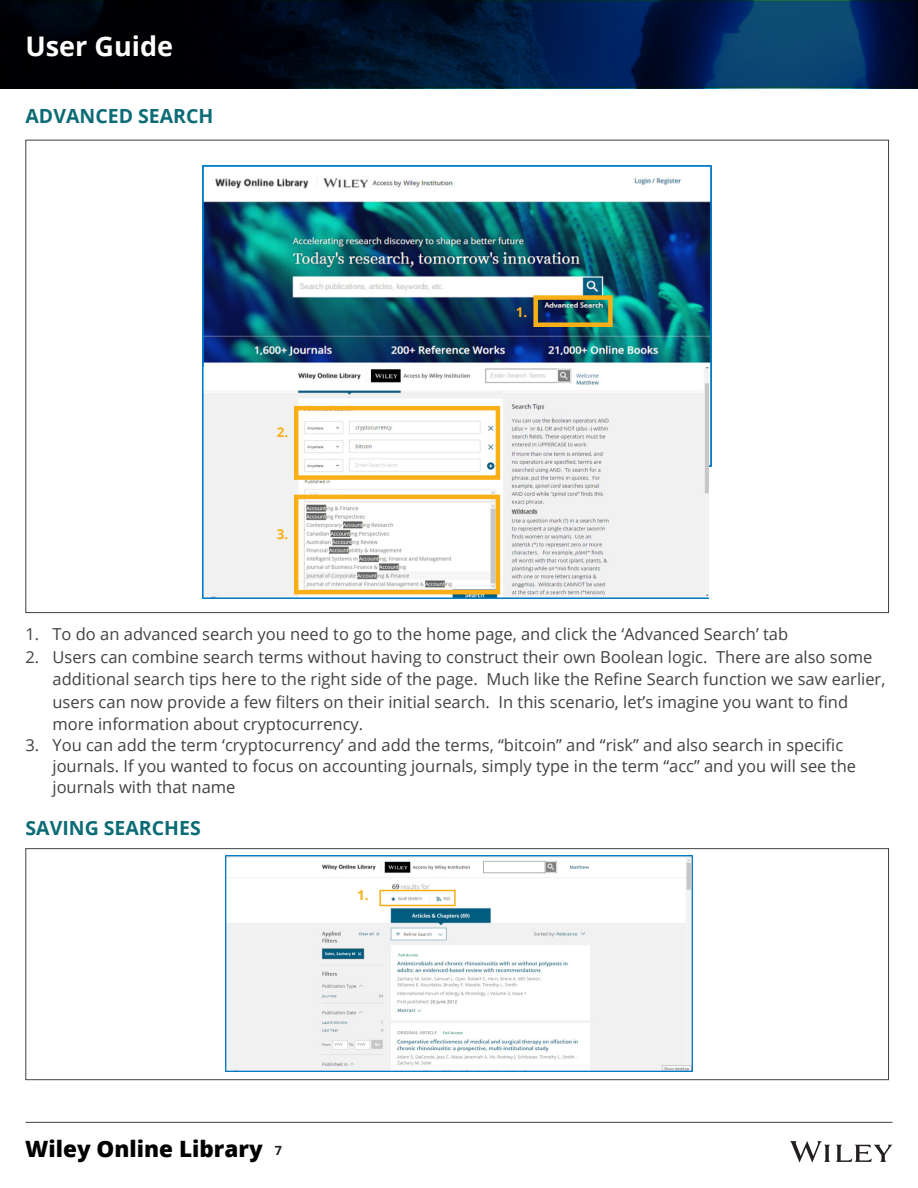
<style>
.page{position:relative;width:918px;height:1188px;background:#fff}
.page>*{position:absolute;margin:0;border:0;box-sizing:border-box;transform-origin:0 0}
.t1{font:700 27px "Open Sans";color:#fff}
.t2{font:800 22.5px "Open Sans";color:#000}
.t3{font:700 19.5px "Open Sans";color:#0c6c75}
.t4{font:16.5px/22.5px "Open Sans";color:#404244}
.t5{font:700 13.5px "Open Sans";color:#fbaf17}
.t6{font:700 12.6px "Open Sans";color:#231f20}
</style>
<div class="page">
<svg style="left:0;top:0;width:918px;height:88px;background:#011631"></svg>
<svg style="left:790px;top:1141px;width:102px;height:21px"></svg>
<hr style="left:26px;top:1122px;width:866px;height:1px;background:#404244">
<img style="left:202px;top:166px;width:510px;height:300px">
<img style="left:203px;top:368px;width:506px;height:231px">
<div style="left:533px;top:295px;width:80px;height:32px;border:4px solid #fbaf17"></div>
<div style="left:294px;top:406px;width:206px;height:74px;border:4px solid #fbaf17"></div>
<div style="left:294px;top:495px;width:206px;height:99px;border:4px solid #fbaf17"></div>
<img style="left:225px;top:855px;width:468px;height:217px">
<div style="left:26px;top:848px;width:863px;height:232px;border:1px solid #404244"></div>
<div style="left:379px;top:890px;width:77px;height:16px;border:2px solid #fbaf17"></div>
<h1 class="t1" style="left:26px;top:27px;width:149px">User Guide</h1>
<p class="t3" style="left:26px;top:102px;width:190px">ADVANCED SEARCH</p>
<p class="t5" style="left:277px;top:422px;width:13px">2.</p>
<p class="t5" style="left:277px;top:524px;width:13px">3.</p>
<p class="t5" style="left:516px;top:303px;width:13px">1.</p>
<p class="t4" style="left:26px;top:623px;width:764px">1. To do an advanced search you need to go to the home page, and click the ‘Advanced Search’ tab</p>
<p class="t4" style="left:52px;top:645px;width:834px;text-indent:-27px">2. Users can combine search terms without having to construct their own Boolean logic. There are also some additional search tips here to the right side of the page. Much like the Refine Search function we saw earlier, users can now provide a few filters on their initial search. In this scenario, let’s imagine you want to find more information about cryptocurrency.</p>
<p class="t4" style="left:52px;top:735px;width:805px;line-height:21px;text-indent:-27px">3. You can add the term ‘cryptocurrency’ and add the terms, “bitcoin” and “risk” and also search in specific journals. If you wanted to focus on accounting journals, simply type in the term “acc” and you will see the journals with that name</p>
<p class="t3" style="left:26px;top:815px;width:177px">SAVING SEARCHES</p>
<p class="t5" style="left:357px;top:886px;width:13px">1.</p>
<h2 class="t2" style="left:25px;top:1132px;width:239px">Wiley Online Library</h2>
<p class="t6" style="left:275px;top:1142px;width:9px">7</p>
</div>
